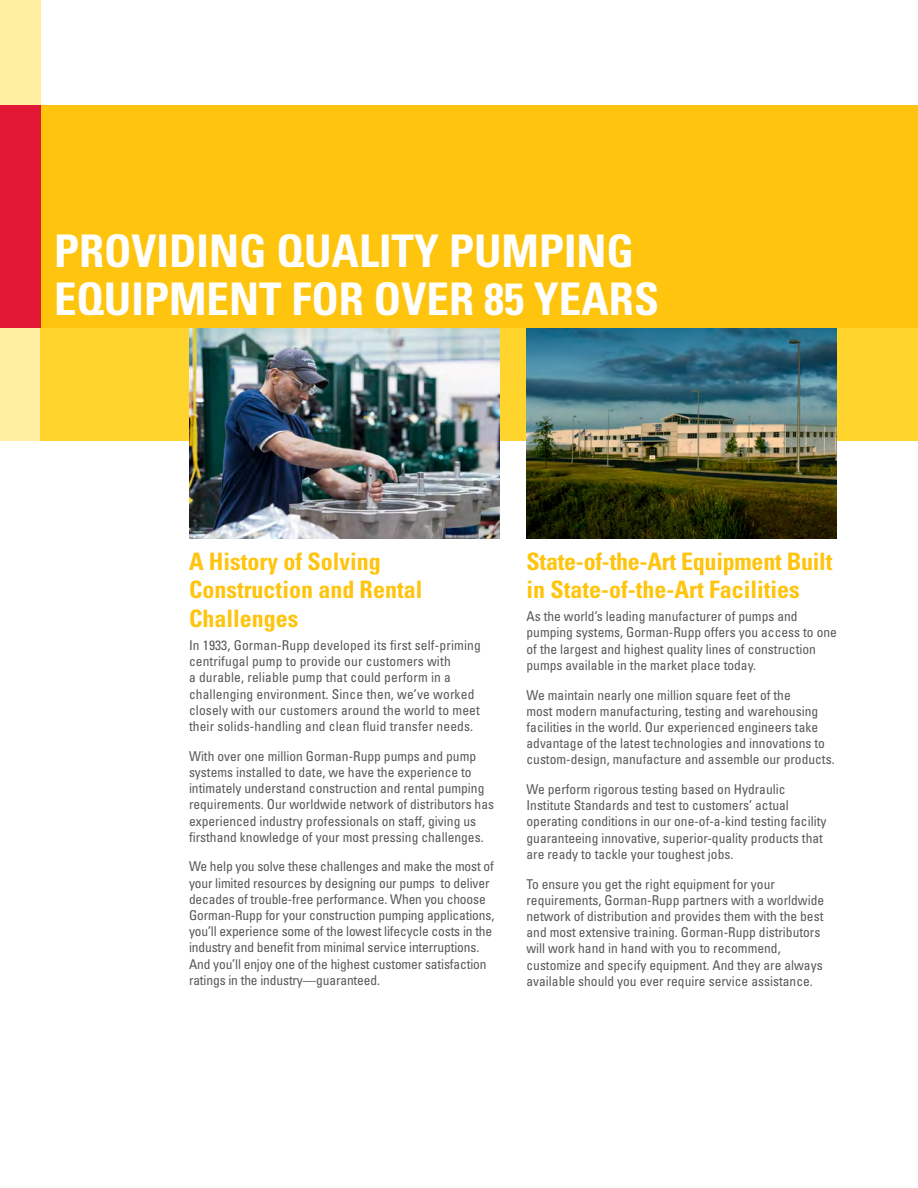
<style>
.page{position:relative;width:918px;height:1188px;background:#fff}
.page>*{position:absolute;margin:0;border:0;box-sizing:border-box;transform-origin:0 0}
.BlueHeadline{font:700 condensed 45px/48px "Univers LT Std";color:#fff}
.SUBHEAD{font:700 condensed 24px/28.8px "Univers LT Std";letter-spacing:-.01em;color:#fec40e}
.SubheadBlue_12pt{font:700 condensed 24px/28.8px "Univers LT Std";color:#fec40e}
.Copy_Small_Black{font:condensed 13.5px/16.2px "Univers LT Std";color:#57585a}
</style>
<div class="page">
<div style="left:0;top:0;width:40px;height:440px;background:#ffeda0"></div>
<div style="left:40px;top:106px;width:878px;height:222px;background:#fec40e"></div>
<div style="left:40px;top:328px;width:878px;height:112px;background:#ffd42c"></div>
<img style="left:189px;top:328px;width:311px;height:211px">
<div style="left:0;top:106px;width:40px;height:222px;background:#e21736"></div>
<img style="left:526px;top:328px;width:311px;height:211px">
<p class="BlueHeadline" style="left:54px;top:226px;width:607px">PROVIDING QUALITY PUMPING<br>EQUIPMENT FOR OVER 85 YEARS</p>
<p class="SubheadBlue_12pt" style="left:189px;top:547px;width:235px">A History of Solving<br>Construction and Rental<br>Challenges</p>
<p class="Copy_Small_Black" style="left:189px;top:637px;width:293px">In 1933, Gorman-Rupp developed its first self-priming centrifugal pump to provide our customers with<br>a durable, reliable pump that could perform in a challenging environment. Since then, we’ve worked closely with our customers around the world to meet their solids-handling and clean fluid transfer needs.</p>
<p class="Copy_Small_Black" style="left:189px;top:748px;width:307px">With over one million Gorman-Rupp pumps and pump systems installed to date, we have the experience to intimately understand construction and rental pumping requirements. Our worldwide network of distributors has experienced industry professionals on staff, giving us firsthand knowledge of your most pressing challenges.</p>
<p class="Copy_Small_Black" style="left:189px;top:858px;width:307px">We help you solve these challenges and make the most of your limited resources by designing our pumps to deliver decades of trouble-free performance. When you choose Gorman-Rupp for your construction pumping applications, you’ll experience some of the lowest lifecycle costs in the industry and benefit from minimal service interruptions.<br>And you’ll enjoy one of the highest customer satisfaction ratings in the industry—guaranteed.</p>
<p class="SUBHEAD" style="left:526px;top:547px;width:307px">State-of-the-Art Equipment Built in State-of-the-Art Facilities</p>
<p class="Copy_Small_Black" style="left:526px;top:608px;width:312px">As the world’s leading manufacturer of pumps and pumping systems, Gorman-Rupp offers you access to one of the largest and highest quality lines of construction pumps available in the market place today.</p>
<p class="Copy_Small_Black" style="left:526px;top:687px;width:310px">We maintain nearly one million square feet of the<br>most modern manufacturing, testing and warehousing facilities in the world. Our experienced engineers take advantage of the latest technologies and innovations to custom-design, manufacture and assemble our products.</p>
<p class="Copy_Small_Black" style="left:526px;top:781px;width:301px">We perform rigorous testing based on Hydraulic Institute Standards and test to customers’ actual operating conditions in our one-of-a-kind testing facility guaranteeing innovative, superior-quality products that are ready to tackle your toughest jobs.</p>
<p class="Copy_Small_Black" style="left:526px;top:876px;width:299px">To ensure you get the right equipment for your requirements, Gorman-Rupp partners with a worldwide network of distribution and provides them with the best and most extensive training. Gorman-Rupp distributors will work hand in hand with you to recommend, customize and specify equipment. And they are always available should you ever require service assistance.</p>
</div>
